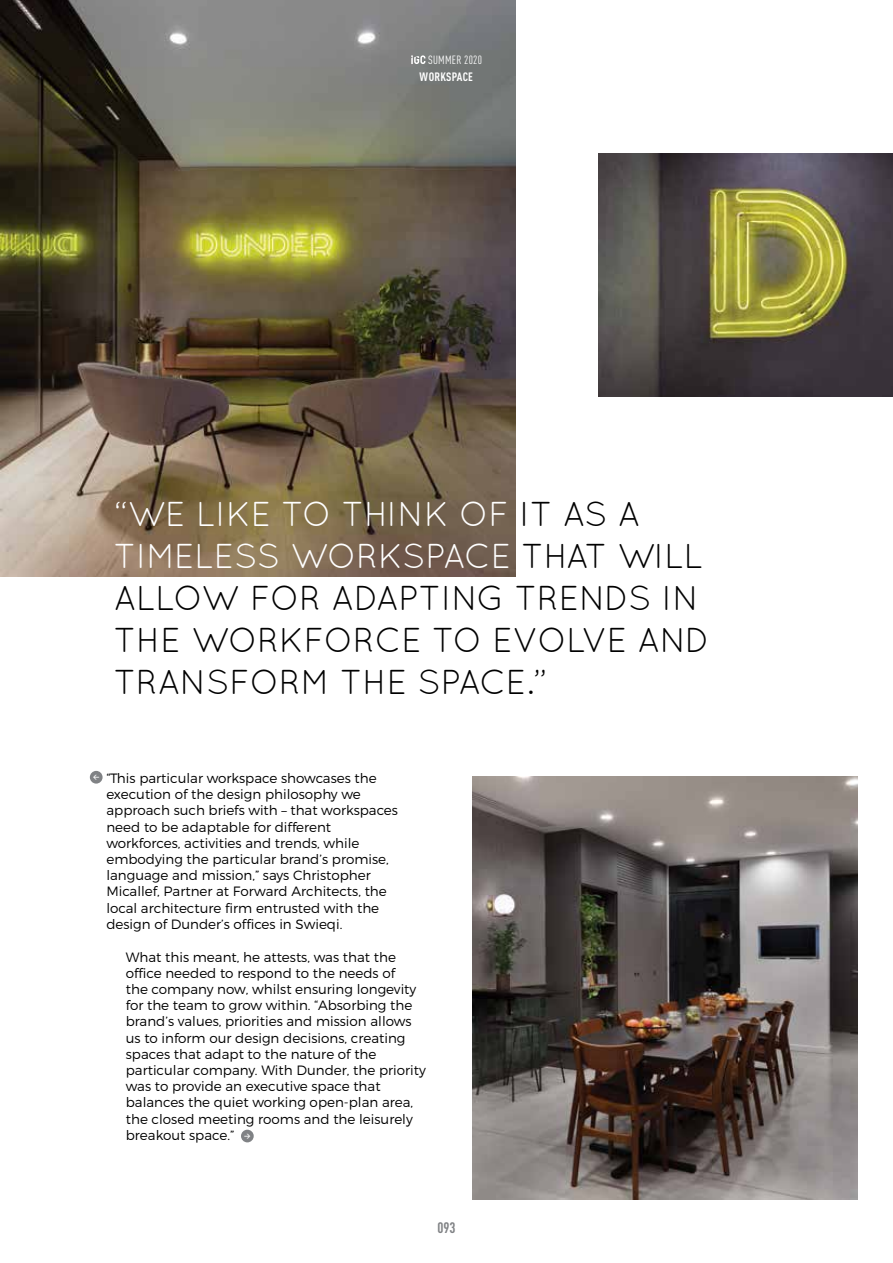
<style>
.page{position:relative;width:893px;height:1263px;background:#fff}
.page>*{position:absolute;margin:0;border:0;box-sizing:border-box;transform-origin:0 0}
.t1{font:34.5px/42px "Quicksand";color:#000}
.t2{font:700 15px "DIN Cond";color:#808285}
.t3{font:300 13.5px/16.2px "Montserrat";color:#000}
.t4{font:700 12px "DIN Cond";letter-spacing:.02em;color:#fff}
.t5{font:11.85px "DIN Cond";letter-spacing:.02em;color:#fff}
.t6{font:700 6.3px "DIN";color:#fff}
.s1{color:#fff}
</style>
<div class="page">
<img style="left:472px;top:776px;width:386px;height:423px">
<img style="left:0;top:0;width:515px;height:577px">
<svg style="left:411px;top:55px;width:14px;height:9px"></svg>
<img style="left:599px;top:153px;width:294px;height:244px">
<div style="left:90px;top:771px;width:13px;height:13px;background:#808285;border-radius:50%"></div>
<div style="left:241px;top:1130px;width:13px;height:12px;background:#808285;border-radius:50%"></div>
<p class="t5" style="left:428px;top:53px;width:55px">SUMMER 2020</p>
<p class="t4" style="left:420px;top:70px;width:55px">WORKSPACE</p>
<h1 class="t1" style="left:114px;top:493px;width:597px"><span class="s1">“WE LIKE TO THINK OF</span> IT AS A<br><span class="s1">TIMELESS WORKSPACE</span> THAT WILL<br>ALLOW FOR ADAPTING TRENDS IN<br>THE WORKFORCE TO EVOLVE AND<br>TRANSFORM THE SPACE.”</h1>
<p class="t3" style="left:106px;top:770px;width:293px">“This particular workspace showcases the execution of the design philosophy we approach such briefs with – that workspaces need to be adaptable for different workforces, activities and trends, while embodying the particular brand’s promise, language and mission,” says Christopher Micallef, Partner at Forward Architects, the local architecture firm entrusted with the design of Dunder’s offices in Swieqi.</p>
<p class="t3" style="left:126px;top:948px;width:301px">What this meant, he attests, was that the office needed to respond to the needs of<br>the company now, whilst ensuring longevity for the team to grow within. “Absorbing the brand’s values, priorities and mission allows us to inform our design decisions, creating spaces that adapt to the nature of the particular company. With Dunder, the priority was to provide an executive space that balances the quiet working open-plan area, the closed meeting rooms and the leisurely breakout space.”</p>
<p class="t6" style="left:244px;top:1131px;width:8px">&gt;</p>
<p class="t2" style="left:437px;top:1218px;width:20px">093</p>
</div>
